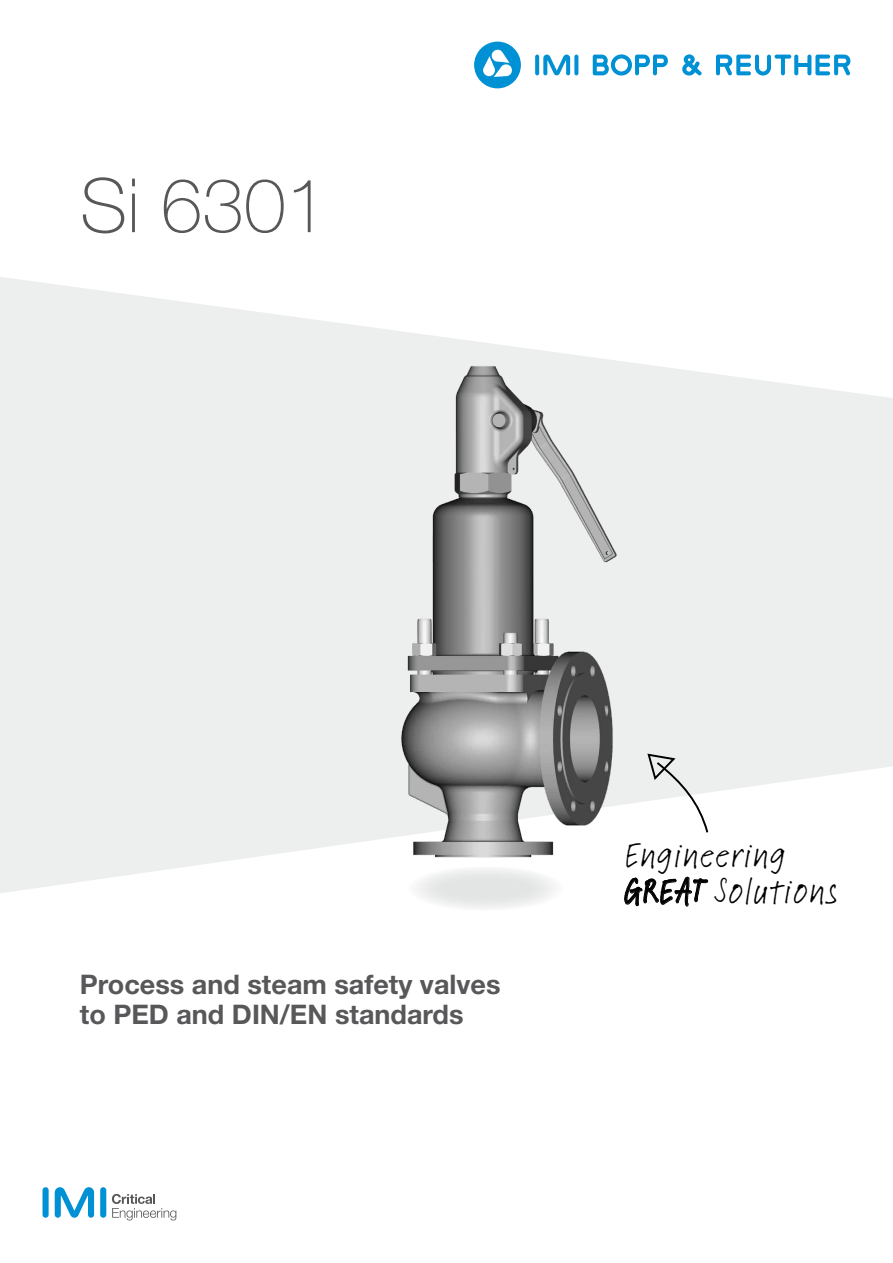
<style>
.page{position:relative;width:893px;height:1263px;background:#fff}
.page>*{position:absolute;margin:0;border:0;box-sizing:border-box;transform-origin:0 0}
.t1{font:100 75px "Helvetica Neue LTW1 G";color:#58585a}
.t2{font:37.65px/36.5px "Feltpen LT";letter-spacing:.025em;color:#000;scale:.9 1}
.t3{font:700 27px/30px "Helvetica Neue";color:#58585a}
.s1{font-weight:500}
</style>
<div class="page">
<svg style="left:0;top:277px;width:893px;height:616px;fill:#edeeee"></svg>
<svg style="left:624px;top:876px;width:84px;height:31px"></svg>
<svg style="left:658px;top:752px;width:52px;height:83px"></svg>
<div style="left:43px;top:1187px;width:6px;height:31px;background:#0091d5;border-radius:3px"></div>
<div style="left:100px;top:1187px;width:6px;height:31px;background:#0091d5;border-radius:3px"></div>
<svg style="left:55px;top:1187px;width:39px;height:31px"></svg>
<svg style="left:112px;top:1194px;width:64px;height:26px"></svg>
<div style="left:474px;top:42px;width:47px;height:46px;background:#0091d5;border-radius:50%"></div>
<svg style="left:535px;top:55px;width:4px;height:20px"></svg>
<svg style="left:574px;top:55px;width:4px;height:20px"></svg>
<svg style="left:543px;top:55px;width:27px;height:20px"></svg>
<svg style="left:682px;top:54px;width:20px;height:22px"></svg>
<svg style="left:593px;top:54px;width:75px;height:22px"></svg>
<svg style="left:716px;top:55px;width:134px;height:21px"></svg>
<svg style="left:483px;top:49px;width:29px;height:28px"></svg>
<svg style="left:408px;top:866px;width:156px;height:45px;fill:#e8e9e9"></svg>
<img style="left:347px;top:347px;width:311px;height:528px">
<h1 class="t1" style="left:80px;top:161px;width:249px">Si 6301</h1>
<p class="t3" style="left:80px;top:969px;width:422px">Process and steam safety valves to PED and DIN/EN standards</p>
<h2 class="t2" style="left:624px;top:836px;width:240px">Engineering<br><span class="s1">GREAT</span> Solutions</h2>
</div>
